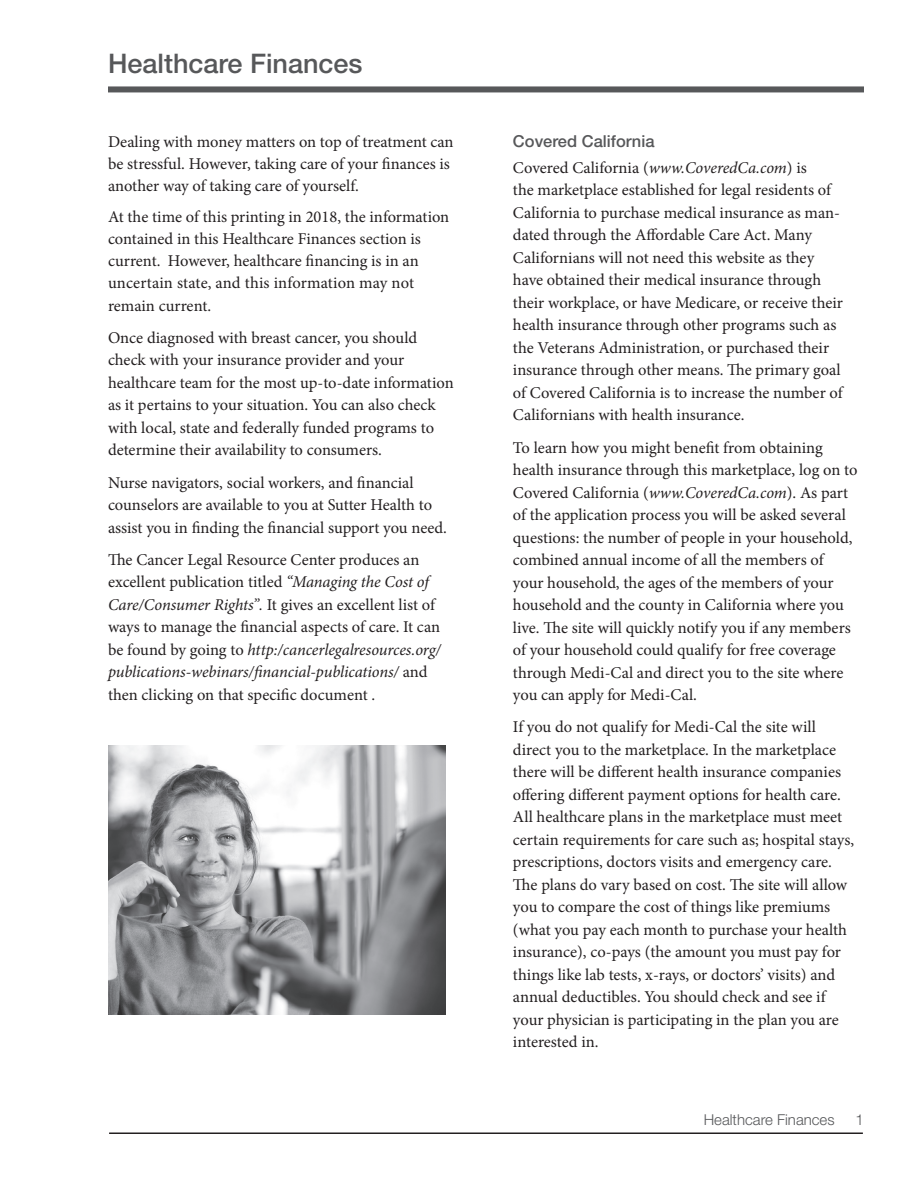
<style>
.page{position:relative;width:918px;height:1188px;background:#fff}
.page>*{position:absolute;margin:0;border:0;box-sizing:border-box;transform-origin:0 0}
.t1{font:500 27px "Helvetica Neue LT Std";color:#57585a}
.t2{font:16.5px/22.5px "Minion Pro";color:#231f20}
.t3{font:500 16.5px "Helvetica Neue LT Std";color:#57585a}
.t4{font:300 15px "Helvetica Neue LT Std";color:#57585a}
.s1{font-style:italic}
</style>
<div class="page">
<div style="left:108px;top:86px;width:756px;height:6px;background:#57585a"></div>
<hr style="left:109px;top:1132px;width:754px;height:2px;background:#231f20">
<img style="left:108px;top:746px;width:337px;height:269px">
<h1 class="t1" style="left:108px;top:48px;width:256px">Healthcare Finances</h1>
<p class="t2" style="left:108px;top:131px;width:347px;line-height:21.9px">Dealing with money matters on top of treatment can be stressful. However, taking care of your finances is another way of taking care of yourself.</p>
<p class="t2" style="left:108px;top:206px;width:343px;line-height:22px">At the time of this printing in 2018, the information contained in this Healthcare Finances section is current. However, healthcare financing is in an uncertain state, and this information may not remain current.</p>
<p class="t2" style="left:108px;top:326px;width:347px">Once diagnosed with breast cancer, you should check with your insurance provider and your healthcare team for the most up-to-date information as it pertains to your situation. You can also check with local, state and federally funded programs to determine their availability to consumers.</p>
<p class="t2" style="left:108px;top:471px;width:340px">Nurse navigators, social workers, and financial counselors are available to you at Sutter Health to assist you in finding the financial support you need.</p>
<p class="t2" style="left:108px;top:548px;width:335px">The Cancer Legal Resource Center produces an excellent publication titled <span class="s1">“Managing the Cost of Care/Consumer Rights”.</span> It gives an excellent list of ways to manage the financial aspects of care. It can be found by going to <span class="s1">http:/cancerlegalresources.org/ publications-webinars/financial-publications/</span> and then clicking on that specific document .</p>
<h2 class="t3" style="left:513px;top:131px;width:143px">Covered California</h2>
<p class="t2" style="left:513px;top:156px;width:332px">Covered California (<span class="s1">www.CoveredCa.com</span>) is<br>the marketplace established for legal residents of California to purchase medical insurance as man&shy;dated through the Affordable Care Act. Many Californians will not need this website as they have obtained their medical insurance through their workplace, or have Medicare, or receive their health insurance through other programs such as the Veterans Administration, or purchased their insurance through other means. The primary goal of Covered California is to increase the number of Californians with health insurance.</p>
<p class="t2" style="left:513px;top:436px;width:346px">To learn how you might benefit from obtaining health insurance through this marketplace, log on to Covered California (<span class="s1">www.CoveredCa.com</span>). As part of the application process you will be asked several questions: the number of people in your household, combined annual income of all the members of your household, the ages of the members of your household and the county in California where you live. The site will quickly notify you if any members of your household could qualify for free coverage through Medi-Cal and direct you to the site where you can apply for Medi-Cal.</p>
<p class="t2" style="left:513px;top:716px;width:343px">If you do not qualify for Medi-Cal the site will direct you to the marketplace. In the marketplace there will be different health insurance companies offering different payment options for health care.<br>All healthcare plans in the marketplace must meet certain requirements for care such as; hospital stays, prescriptions, doctors visits and emergency care.<br>The plans do vary based on cost. The site will allow you to compare the cost of things like premiums (what you pay each month to purchase your health insurance), co-pays (the amount you must pay for things like lab tests, x-rays, or doctors’ visits) and annual deductibles. You should check and see if your physician is participating in the plan you are interested in.</p>
<p class="t4" style="left:704px;top:1111px;width:132px">Healthcare Finances</p>
<p class="t4" style="left:855px;top:1111px;width:10px">1</p>
</div>
